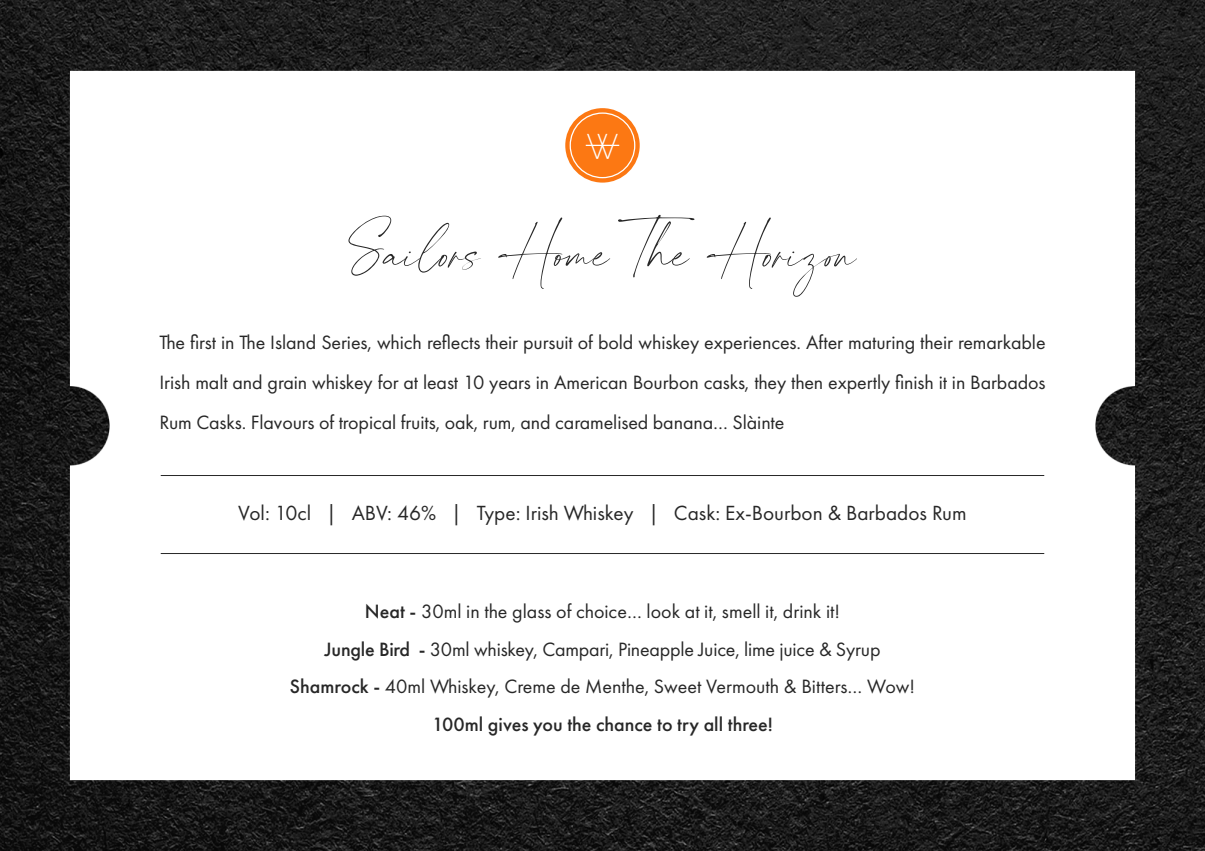
<style>
.page{position:relative;width:1205px;height:851px;background:#fff}
.page>*{position:absolute;margin:0;border:0;box-sizing:border-box;transform-origin:0 0}
.t1{font:50px "theartisan";letter-spacing:.01em;color:#272727}
.t2{font:36.25px "Particle";color:#fff}
.t3{font:21.25px "Futura PT";color:#272727}
.t4{font:20px/37.5px "Futura PT";letter-spacing:-.005em;color:#272727;text-align:center}
.s1{font-weight:500}
</style>
<div class="page">
<img style="left:0;top:0;width:1205px;height:850px">
<div style="left:565px;top:108px;width:75px;height:74px;background:#fc7813;border-radius:50%"></div>
<hr style="left:586px;top:145px;width:33px;height:1px;background:#fff">
<div style="left:569px;top:112px;width:66px;height:66px;border:1px solid #fff;border-radius:50%"></div>
<hr style="left:161px;top:475px;width:883px;height:1px;background:#272727">
<hr style="left:161px;top:553px;width:883px;height:1px;background:#272727">
<h2 class="t2" style="left:587px;top:130px;width:33px">W</h2>
<h1 class="t1" style="left:348px;top:222px;width:512px">Sailors Home The Horizon</h1>
<p class="t4" style="left:159px;top:322px;width:887px;line-height:40px;text-align:justify">The first in The Island Series, which reflects their pursuit of bold whiskey experiences. After maturing their remarkable Irish malt and grain whiskey for at least 10 years in American Bourbon casks, they then expertly finish it in Barbados Rum Casks. Flavours of tropical fruits, oak, rum, and caramelised banana… Slàinte</p>
<p class="t3" style="left:238px;top:500px;width:730px">Vol: 10cl | ABV: 46% | Type: Irish Whiskey | Cask: Ex-Bourbon &amp; Barbados Rum</p>
<p class="t4" style="left:290px;top:592px;width:627px"><span class="s1">Neat -</span> 30ml in the glass of choice… look at it, smell it, drink it!<br><span class="s1">Jungle Bird -</span> 30ml whiskey, Campari, Pineapple Juice, lime juice &amp; Syrup <span class="s1">Shamrock -</span> 40ml Whiskey, Creme de Menthe, Sweet Vermouth &amp; Bitters… Wow!<br><span class="s1">100ml gives you the chance to try all three!</span></p>
</div>
